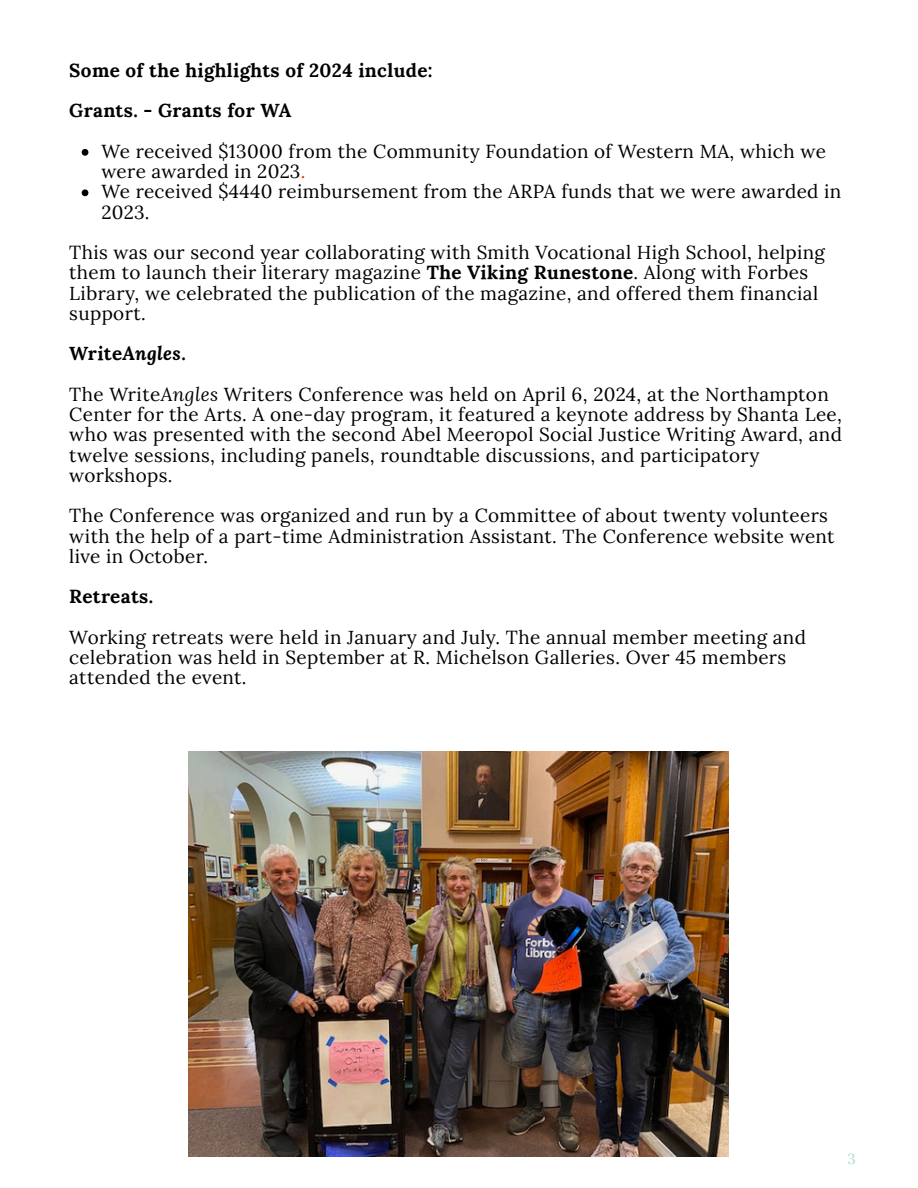
<style>
.page{position:relative;width:918px;height:1188px;background:#fff}
.page>*{position:absolute;margin:0;border:0;box-sizing:border-box;transform-origin:0 0}
.t1{font:18.9px/20.2px "Lora";letter-spacing:.02em;color:#000}
.t2{font:700 18.9px "Lora";letter-spacing:.02em;color:#000}
.t3{font:14.85px "Lora";color:#add9d2}
.s1{color:#f7300f}
.s2{font-weight:700}
.s3{font-style:italic}
</style>
<div class="page">
<svg style="left:82px;top:149px;width:6px;height:7px"></svg>
<svg style="left:82px;top:189px;width:6px;height:7px"></svg>
<img style="left:189px;top:751px;width:540px;height:405px">
<h1 class="t2" style="left:69px;top:58px;width:365px">Some of the highlights of 2024 include:</h1>
<h1 class="t2" style="left:69px;top:98px;width:223px">Grants. - Grants for WA</h1>
<p class="t1" style="left:101px;top:141px;width:726px">We received $13000 from the Community Foundation of Western MA, which we were awarded in 2023<span class="s1">.</span></p>
<p class="t1" style="left:101px;top:181px;width:742px">We received $4440 reimbursement from the ARPA funds that we were awarded in<br>2023.</p>
<p class="t1" style="left:69px;top:242px;width:757px">This was our second year collaborating with Smith Vocational High School, helping them to launch their literary magazine <span class="s2">The Viking Runestone</span>. Along with Forbes Library, we celebrated the publication of the magazine, and offered them financial support.</p>
<h1 class="t2" style="left:69px;top:341px;width:118px">Write<span class="s3">Angles</span>.</h1>
<p class="t1" style="left:69px;top:384px;width:774px">The Write<span class="s3">Angles</span> Writers Conference was held on April 6, 2024, at the Northampton Center for the Arts. A one-day program, it featured a keynote address by Shanta Lee, who was presented with the second Abel Meeropol Social Justice Writing Award, and twelve sessions, including panels, roundtable discussions, and participatory workshops.</p>
<p class="t1" style="left:69px;top:505px;width:767px">The Conference was organized and run by a Committee of about twenty volunteers with the help of a part-time Administration Assistant. The Conference website went live in October.</p>
<h1 class="t2" style="left:69px;top:584px;width:85px">Retreats.</h1>
<p class="t1" style="left:69px;top:627px;width:738px">Working retreats were held in January and July. The annual member meeting and celebration was held in September at R. Michelson Galleries. Over 45 members attended the event.</p>
<p class="t3" style="left:848px;top:1149px;width:10px">3</p>
</div>
